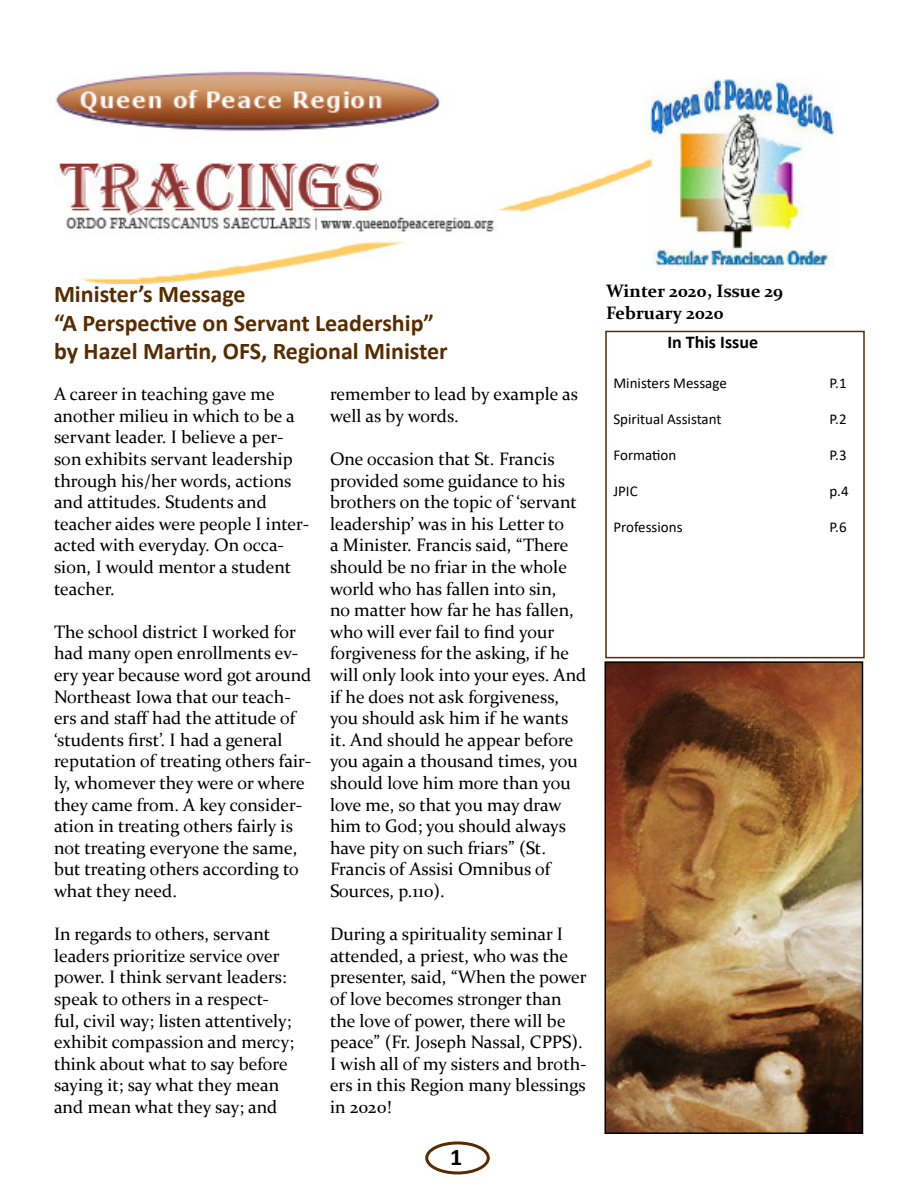
<style>
.page{position:relative;width:918px;height:1188px;background:#fff}
.page>*{position:absolute;margin:0;border:0;box-sizing:border-box;transform-origin:0 0}
.t1{font:700 24px/28.8px "Calibri";color:#572c00}
.t2{font:700 24px "Calibri";color:#000}
.t3{font:18px/21.6px "Constantia";color:#000}
.t4{font:700 18px/21.6px "Constantia";color:#000}
.t5{font:700 18px "Calibri";color:#000}
.t6{font:15px "Calibri";color:#000}
</style>
<div class="page">
<div style="left:425px;top:1141px;width:65px;height:33px;border:3px solid #572c00;border-radius:50%"></div>
<img style="left:607px;top:664px;width:253px;height:467px">
<div style="left:604px;top:661px;width:259px;height:473px;border:2px solid #000"></div>
<img style="left:55px;top:71px;width:779px;height:213px">
<h1 class="t1" style="left:54px;top:279px;width:395px">Minister’s Message<br>“A Perspective on Servant Leadership” by Hazel Martin, OFS, Regional Minister</h1>
<p class="t3" style="left:54px;top:382px;width:257px">A career in teaching gave me another milieu in which to be a servant leader. I believe a per&shy;son exhibits servant leadership through his/her words, actions and attitudes. Students and teacher aides were people I inter&shy;acted with everyday. On occa&shy;sion, I would mentor a student teacher.</p>
<p class="t3" style="left:54px;top:620px;width:259px">The school district I worked for had many open enrollments ev&shy;ery year because word got around<br>Northeast Iowa that our teach&shy;ers and staff had the attitude of ‘students first’. I had a general reputation of treating others fair&shy;ly, whomever they were or where they came from. A key consider&shy;ation in treating others fairly is not treating everyone the same, but treating others according to what they need.</p>
<p class="t3" style="left:54px;top:922px;width:242px">In regards to others, servant leaders prioritize service over power. I think servant leaders: speak to others in a respect&shy;ful, civil way; listen attentively; exhibit compassion and mercy; think about what to say before saying it; say what they mean and mean what they say; and</p>
<p class="t3" style="left:330px;top:382px;width:250px">remember to lead by example as well as by words.</p>
<p class="t3" style="left:330px;top:447px;width:258px">One occasion that St. Francis provided some guidance to his brothers on the topic of ‘servant leadership’ was in his Letter to<br>a Minister. Francis said, “There should be no friar in the whole world who has fallen into sin,<br>no matter how far he has fallen, who will ever fail to find your forgiveness for the asking, if he will only look into your eyes. And if he does not ask forgiveness, you should ask him if he wants it. And should he appear before you again a thousand times, you should love him more than you love me, so that you may draw him to God; you should always have pity on such friars” (St.<br>Francis of Assisi Omnibus of<br>Sources, p.110).</p>
<p class="t3" style="left:330px;top:922px;width:258px">During a spirituality seminar I attended, a priest, who was the presenter, said, “When the power of love becomes stronger than the love of power, there will be peace” (Fr. Joseph Nassal, CPPS).<br>I wish all of my sisters and broth&shy;ers in this Region many blessings in 2020!</p>
<h1 class="t2" style="left:450px;top:1141px;width:14px">1</h1>
<p class="t4" style="left:606px;top:279px;width:178px">Winter 2020, Issue 29<br>February 2020</p>
<p class="t5" style="left:667px;top:330px;width:92px">In This Issue</p>
<p class="t6" style="left:613px;top:373px;width:115px">Ministers Message</p>
<p class="t6" style="left:829px;top:373px;width:19px">P.1</p>
<p class="t6" style="left:613px;top:409px;width:110px">Spiritual Assistant</p>
<p class="t6" style="left:829px;top:409px;width:19px">P.2</p>
<p class="t6" style="left:613px;top:445px;width:64px">Formation</p>
<p class="t6" style="left:829px;top:445px;width:19px">P.3</p>
<p class="t6" style="left:613px;top:481px;width:26px">JPIC</p>
<p class="t6" style="left:829px;top:481px;width:21px">p.4</p>
<p class="t6" style="left:613px;top:517px;width:71px">Professions</p>
<p class="t6" style="left:829px;top:517px;width:19px">P.6</p>
</div>
